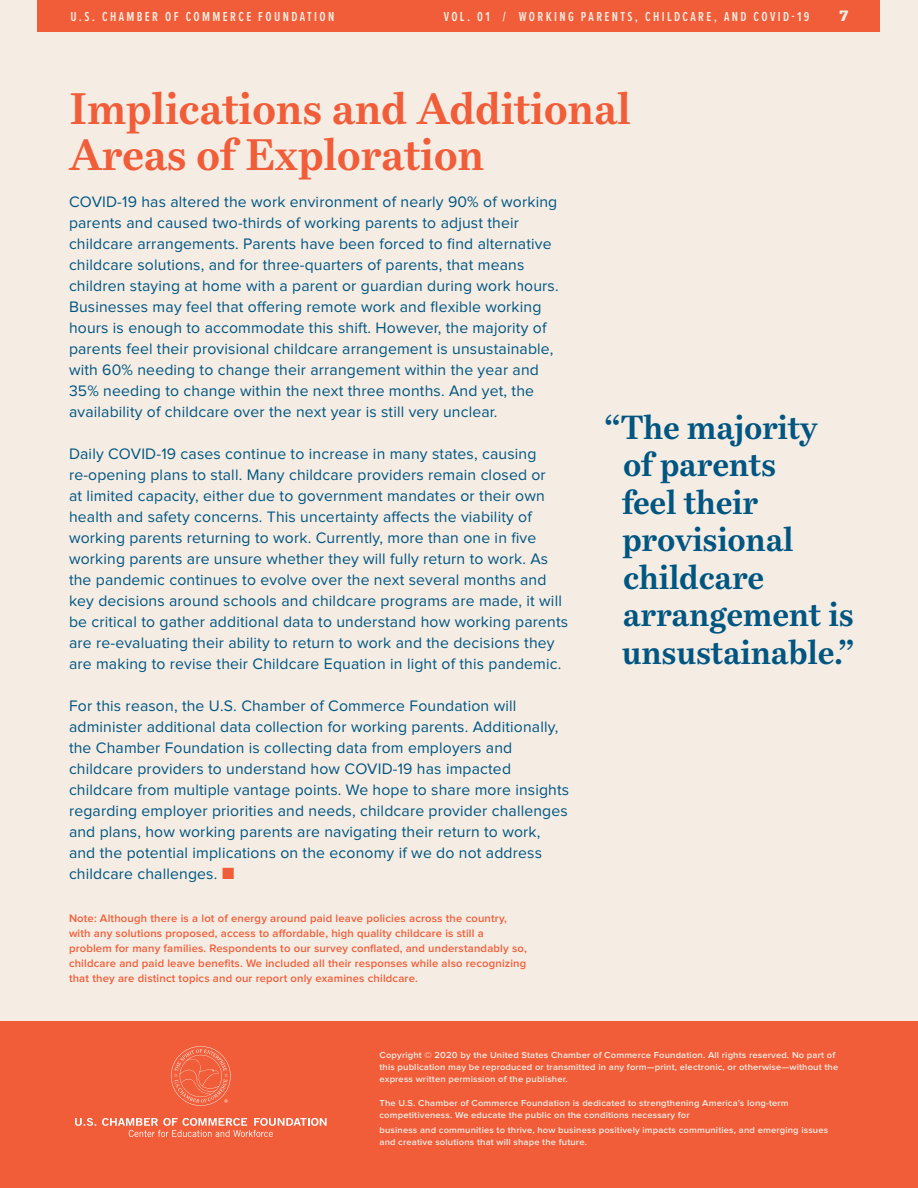
<style>
.page{position:relative;width:918px;height:1188px;background:#f5ede4}
.page>*{position:absolute;margin:0;border:0;box-sizing:border-box;transform-origin:0 0}
.t1{font:700 43.5px/46.5px "Bressay";letter-spacing:-.01em;color:#f15d39}
.t2{font:700 33px/37.5px "Bressay";letter-spacing:-.01em;color:#005581}
.t3{font:15.75px/21px "Proxima Nova";letter-spacing:.01em;color:#005581}
.t4{font:700 15.75px "Serifa";color:#f5ede4}
.t5{font:600 13.5px "Proxima Nova Ex Cn";letter-spacing:.175em;color:#f5ede4}
.t6{font:600 11.25px/15px "Proxima Nova";letter-spacing:.015em;color:#f15d39}
.t7{font:600 9px/12px "Proxima Nova";letter-spacing:.015em;color:#f5ede4;scale:1.04 1}
.s1{font-size:19.5px;color:#f15d39}
</style>
<div class="page">
<div style="left:38px;top:0;width:842px;height:32px;background:#f15d39"></div>
<div style="left:0;top:1022px;width:918px;height:166px;background:#f15d39"></div>
<svg style="left:171px;top:1046px;width:60px;height:60px"></svg>
<svg style="left:75px;top:1118px;width:252px;height:19px"></svg>
<p class="t5" style="left:71px;top:7px;width:265px">U.S. CHAMBER OF COMMERCE FOUNDATION</p>
<p class="t5" style="left:444px;top:7px;width:367px">VOL. 01 / WORKING PARENTS, CHILDCARE, AND COVID-19</p>
<p class="t4" style="left:839px;top:7px;width:10px">7</p>
<h1 class="t1" style="left:69px;top:85px;width:564px">Implications and Additional<br>Areas of Exploration</h1>
<p class="t3" style="left:69px;top:192px;width:491px">COVID-19 has altered the work environment of nearly 90% of working parents and caused two-thirds of working parents to adjust their childcare arrangements. Parents have been forced to find alternative childcare solutions, and for three-quarters of parents, that means children staying at home with a parent or guardian during work hours.<br>Businesses may feel that offering remote work and flexible working hours is enough to accommodate this shift. However, the majority of parents feel their provisional childcare arrangement is unsustainable, with 60% needing to change their arrangement within the year and 35% needing to change within the next three months. And yet, the availability of childcare over the next year is still very unclear.</p>
<p class="t3" style="left:69px;top:444px;width:501px">Daily COVID-19 cases continue to increase in many states, causing re-opening plans to stall. Many childcare providers remain closed or<br>at limited capacity, either due to government mandates or their own health and safety concerns. This uncertainty affects the viability of working parents returning to work. Currently, more than one in five working parents are unsure whether they will fully return to work. As the pandemic continues to evolve over the next several months and key decisions around schools and childcare programs are made, it will be critical to gather additional data to understand how working parents are re-evaluating their ability to return to work and the decisions they are making to revise their Childcare Equation in light of this pandemic.</p>
<p class="t3" style="left:69px;top:696px;width:502px">For this reason, the U.S. Chamber of Commerce Foundation will administer additional data collection for working parents. Additionally, the Chamber Foundation is collecting data from employers and childcare providers to understand how COVID-19 has impacted childcare from multiple vantage points. We hope to share more insights regarding employer priorities and needs, childcare provider challenges and plans, how working parents are navigating their return to work, and the potential implications on the economy if we do not address childcare challenges. <span class="s1">■</span></p>
<p class="t6" style="left:69px;top:912px;width:459px">Note: Although there is a lot of energy around paid leave policies across the country, with any solutions proposed, access to affordable, high quality childcare is still a problem for many families. Respondents to our survey conflated, and understandably so, childcare and paid leave benefits. We included all their responses while also recognizing that they are distinct topics and our report only examines childcare.</p>
<h2 class="t2" style="left:622px;top:408px;width:234px;text-indent:-18px">“The majority of parents<br>feel their provisional childcare arrangement is unsustainable.”</h2>
<p class="t7" style="left:380px;top:1049px;width:443px">Copyright © 2020 by the United States Chamber of Commerce Foundation. All rights reserved. No part of this publication may be reproduced or transmitted in any form—print, electronic, or otherwise—without the express written permission of the publisher.</p>
<p class="t7" style="left:380px;top:1097px;width:395px">The U.S. Chamber of Commerce Foundation is dedicated to strengthening America’s long-term competitiveness. We educate the public on the conditions necessary for</p>
<p class="t7" style="left:380px;top:1124px;width:433px">business and communities to thrive, how business positively impacts communities, and emerging issues and creative solutions that will shape the future.</p>
</div>
